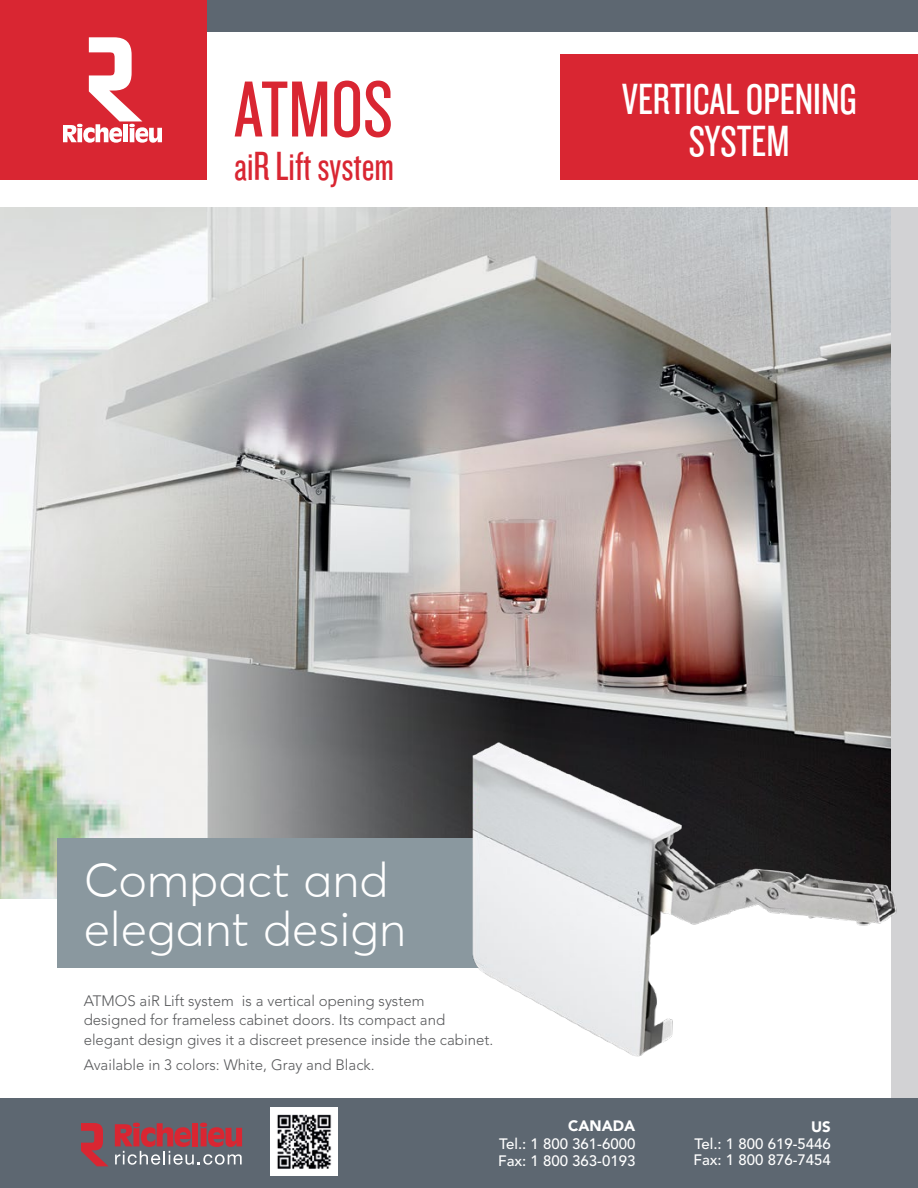
<style>
.page{position:relative;width:918px;height:1188px;background:#fff}
.page>*{position:absolute;margin:0;border:0;box-sizing:border-box;transform-origin:0 0}
.t1{font:82.5px "Knockout HTF28 Junior Featherwt";color:#d92632}
.t2{font:300 48.3px/48.3px "Averta Std";color:#fff}
.t3{font:45px/42px "Knockout HTF28 Junior Featherwt";color:#fff;text-align:center}
.t4{font:42px "Knockout HTF28 Junior Featherwt";color:#d92632}
.t5{font:300 15px/19.5px "Avenir";color:#58595b}
.t6{font:500 15px/16.5px "Avenir";color:#fff}
.t7{font:900 15px "Avenir";color:#fff}
</style>
<div class="page">
<img style="left:0;top:207px;width:891px;height:692px">
<div style="left:891px;top:207px;width:27px;height:891px;background:#d2d2d4"></div>
<div style="left:0;top:1098px;width:918px;height:90px;background:#5d6771"></div>
<div style="left:207px;top:0;width:711px;height:32px;background:#5d6771"></div>
<svg style="left:81px;top:1123px;width:27px;height:43px"></svg>
<svg style="left:115px;top:1123px;width:127px;height:42px"></svg>
<div style="left:0;top:0;width:207px;height:180px;background:#d92632"></div>
<svg style="left:63px;top:37px;width:99px;height:106px"></svg>
<img style="left:270px;top:1108px;width:68px;height:67px">
<div style="left:58px;top:838px;width:457px;height:130px;background:#8a989f"></div>
<div style="left:561px;top:54px;width:357px;height:126px;background:#d92632"></div>
<img style="left:455px;top:730px;width:442px;height:327px">
<h1 class="t1" style="left:234px;top:68px;width:160px">ATMOS</h1>
<h3 class="t4" style="left:234px;top:145px;width:162px">aiR Lift system</h3>
<h3 class="t3" style="left:622px;top:79px;width:236px">VERTICAL OPENING<br>SYSTEM</h3>
<h2 class="t2" style="left:84px;top:856px;width:324px">Compact and elegant design</h2>
<p class="t5" style="left:84px;top:991px;width:411px">ATMOS aiR Lift system is a vertical opening system<br>designed for frameless cabinet doors. Its compact and elegant design gives it a discreet presence inside the cabinet.</p>
<p class="t5" style="left:84px;top:1055px;width:292px">Available in 3 colors: White, Gray and Black.</p>
<p class="t7" style="left:568px;top:1117px;width:69px">CANADA</p>
<p class="t6" style="left:498px;top:1136px;width:139px">Tel.: 1 800 361-6000<br>Fax: 1 800 363-0193</p>
<p class="t7" style="left:811px;top:1118px;width:21px">US</p>
<p class="t6" style="left:693px;top:1136px;width:139px">Tel.: 1 800 619-5446<br>Fax: 1 800 876-7454</p>
</div>
